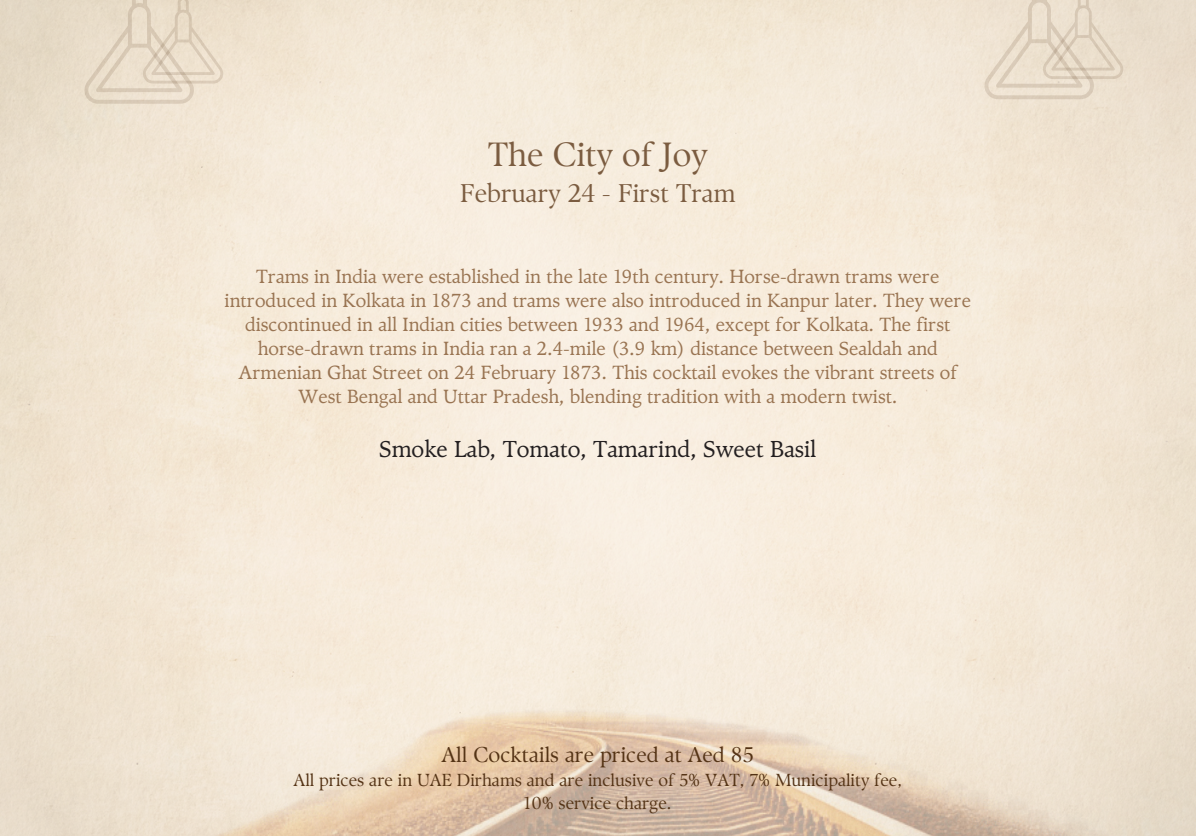
<style>
.page{position:relative;width:1196px;height:836px;background:#fff}
.page>*{position:absolute;margin:0;border:0;box-sizing:border-box;transform-origin:0 0}
.t1{font:33.6px "TY Serif D";color:#7b5c40}
.t2{font:25.6px "TY Serif D";color:#7b5c40}
.t3{font:23px "TY Serif";color:#231f20}
.t4{font:21.4px "TY Serif D";color:#543315}
.t5{font:19px/24px "TY Serif";color:#997452;text-align:center}
.t6{font:17.4px/23.2px "TY Serif D";color:#543315;text-align:center}
</style>
<div class="page">
<svg style="left:84px;top:0;width:139px;height:104px;background:#e7dac6"></svg>
<svg style="left:984px;top:0;width:139px;height:99px;background:#e7dbc9"></svg>
<p class="t1" style="left:488px;top:134px;width:221px">The City of Joy</p>
<p class="t2" style="left:460px;top:177px;width:277px">February 24 - First Tram</p>
<p class="t5" style="left:225px;top:264px;width:748px">Trams in India were established in the late 19th century. Horse-drawn trams were introduced in Kolkata in 1873 and trams were also introduced in Kanpur later. They were discontinued in all Indian cities between 1933 and 1964, except for Kolkata. The first horse-drawn trams in India ran a 2.4-mile (3.9 km) distance between Sealdah and Armenian Ghat Street on 24 February 1873. This cocktail evokes the vibrant streets of West Bengal and Uttar Pradesh, blending tradition with a modern twist.</p>
<p class="t3" style="left:379px;top:435px;width:438px">Smoke Lab, Tomato, Tamarind, Sweet Basil</p>
<p class="t4" style="left:441px;top:742px;width:314px">All Cocktails are priced at Aed 85</p>
<p class="t6" style="left:293px;top:767px;width:610px">All prices are in UAE Dirhams and are inclusive of 5% VAT, 7% Municipality fee,<br>10% service charge.</p>
</div>
